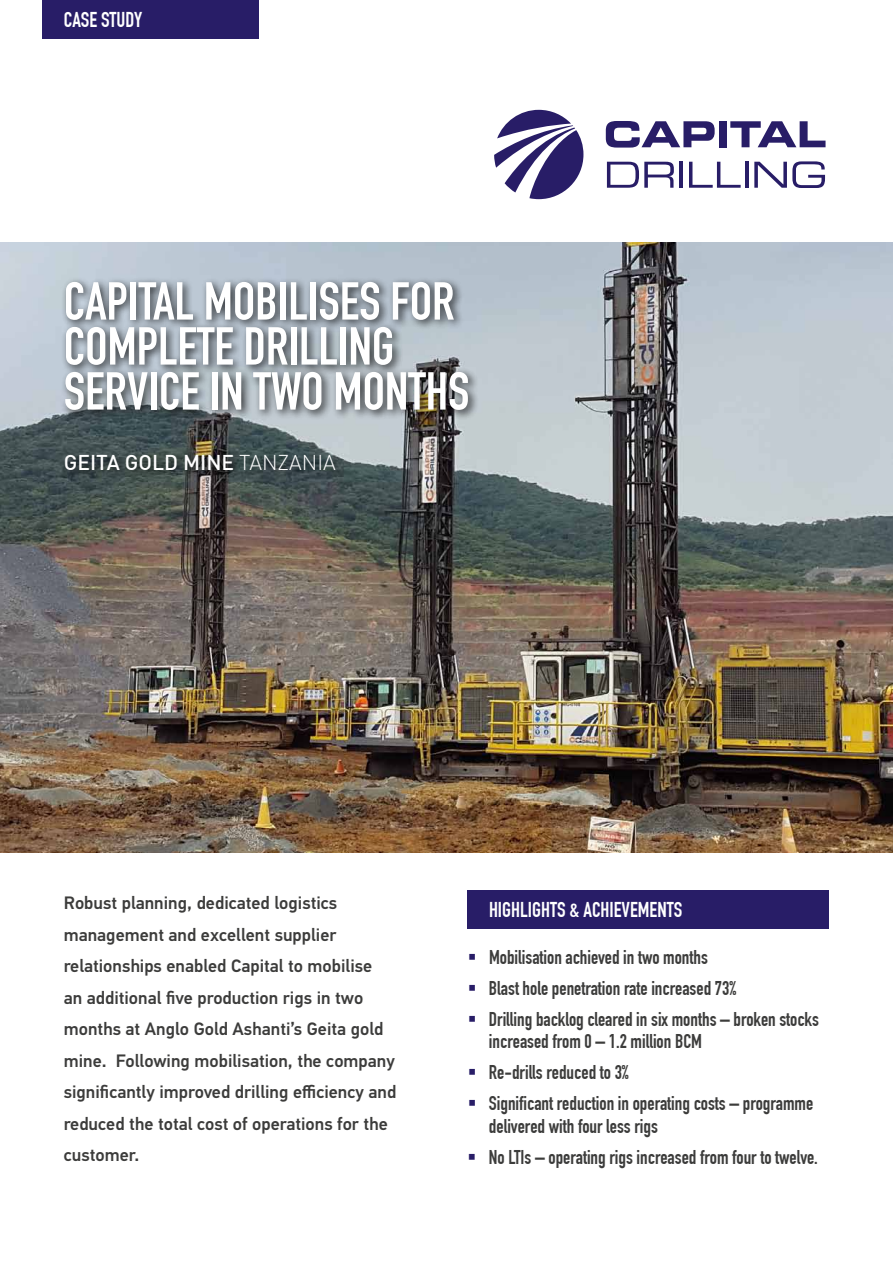
<style>
.page{position:relative;width:893px;height:1263px;background:#fff}
.page>*{position:absolute;margin:0;border:0;box-sizing:border-box;transform-origin:0 0}
.t1{font:700 52.5px/45px "DIN Condensed";color:#fff}
.t2{font:700 21px "DIN Condensed";color:#fff}
.t3{font:500 21px "DIN Pro";color:#fff}
.t4{font:700 19.5px/31px "DIN Condensed";color:#3c3c3b}
.t5{font:500 18px/31.5px "PF Din Text Pro";color:#3c3c3b}
.s1{font-weight:300}
</style>
<div class="page">
<img style="left:0;top:242px;width:893px;height:611px">
<div style="left:60px;top:276px;width:419px;height:205px;background:#000;opacity:.75"></div>
<div style="left:468px;top:890px;width:361px;height:38px;background:#281d67"></div>
<div style="left:43px;top:0;width:216px;height:39px;background:#281d67"></div>
<svg style="left:606px;top:121px;width:109px;height:27px"></svg>
<div style="left:719px;top:121px;width:8px;height:26px;background:#281d67"></div>
<svg style="left:730px;top:121px;width:95px;height:26px"></svg>
<svg style="left:607px;top:162px;width:67px;height:26px"></svg>
<hr style="left:679px;top:162px;width:4px;height:26px;background:#281d67">
<svg style="left:689px;top:162px;width:52px;height:26px"></svg>
<hr style="left:745px;top:162px;width:3px;height:26px;background:#281d67">
<svg style="left:754px;top:161px;width:71px;height:27px"></svg>
<svg style="left:494px;top:110px;width:89px;height:89px"></svg>
<p class="t2" style="left:64px;top:7px;width:80px">case study</p>
<h1 class="t1" style="left:64px;top:279px;width:407px">Capital Mobilises for<br>Complete Drilling<br>Service in Two Months</h1>
<p class="t3" style="left:64px;top:448px;width:274px">GEITA GOLD MINE <span class="s1">TANZANIA</span></p>
<p class="t5" style="left:64px;top:888px;width:334px">Robust planning, dedicated logistics management and excellent supplier relationships enabled Capital to mobilise<br>an additional five production rigs in two months at Anglo Gold Ashanti’s Geita gold mine. Following mobilisation, the company significantly improved drilling efficiency and reduced the total cost of operations for the customer.</p>
<p class="t2" style="left:489px;top:897px;width:195px">Highlights &amp; Achievements</p>
<p class="t4" style="left:489px;top:941px;width:331px">Mobilisation achieved in two months<br>Blast hole penetration rate increased 73%<br>Drilling backlog cleared in six months – broken stocks</p>
<p class="t4" style="left:489px;top:1026px;width:326px">increased from 0 – 1.2 million BCM<br>Re-drills reduced to 3%<br>Significant reduction in operating costs – programme</p>
<p class="t4" style="left:489px;top:1110px;width:330px">delivered with four less rigs<br>No LTIs – operating rigs increased from four to twelve.</p>
</div>
